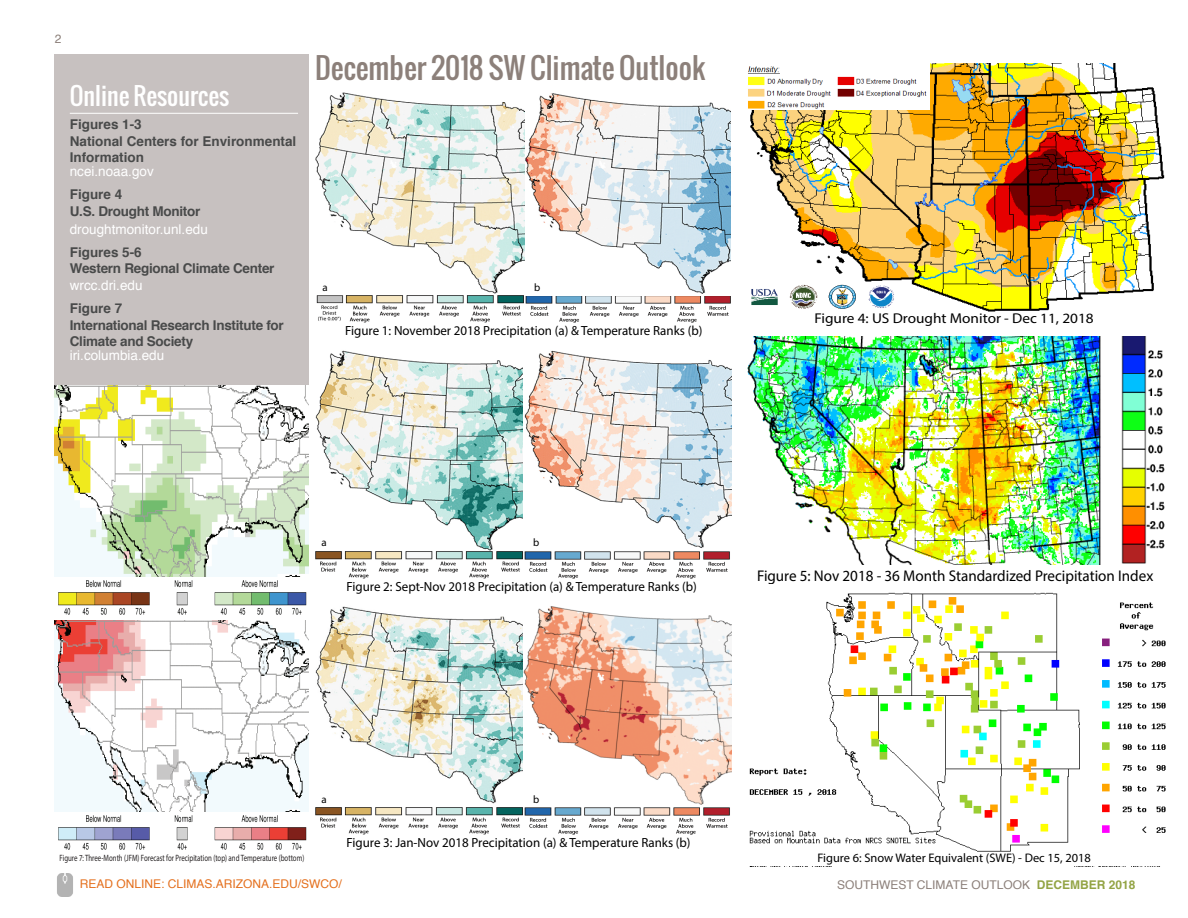
<style>
.page{position:relative;width:1188px;height:918px;background:#fff}
.page>*{position:absolute;margin:0;border:0;box-sizing:border-box;transform-origin:0 0}
.headline{font:28.5px "Oswald";color:#8c807a}
.headline_white___ru{font:24px "Oswald";color:#fff}
.t1{font:15.6px "Myriad Pro";color:#000100}
.t2{font:14.25px "Myriad Pro";color:#000;scale:1.07 1}
.subhead{font:700 13.5px/16.5px "Helvetica";letter-spacing:-.02em;color:#494a4a}
.subhead-2{font:700 13.5px/16.5px "Helvetica";color:#494a4a}
.body{font:13.5px "Helvetica";color:#fff}
.subhead-3{font:13.5px "Helvetica";color:#fff}
.t3{font:13.35px "Myriad Pro";color:#000100}
.t4{font:12.45px "Myriad Pro";color:#000}
.t5{font:12px "Helvetica";color:#8c807a}
.t6{font:12px "Helvetica";color:#e4701e}
.t7{font:10.8px "Myriad Pro";color:#000}
.t8{font:9.15px "Myriad Pro";color:#231f20;scale:.75 1}
.s1{font-weight:700;color:#93a445}
</style>
<div class="page">
<img style="left:57px;top:874px;width:16px;height:22px">
<div style="left:54px;top:54px;width:255px;height:810px;background:#c7c1c0"></div>
<hr style="left:70px;top:113px;width:228px;height:1px;background:#fff">
<img style="left:316px;top:295px;width:415px;height:27px">
<img style="left:316px;top:296px;width:28px;height:25px">
<img style="left:525px;top:93px;width:206px;height:203px">
<img style="left:315px;top:92px;width:210px;height:202px">
<div style="left:54px;top:386px;width:255px;height:478px;background:#fff"></div>
<img style="left:55px;top:620px;width:254px;height:192px">
<img style="left:55px;top:386px;width:254px;height:191px">
<img style="left:58px;top:580px;width:249px;height:34px">
<img style="left:58px;top:815px;width:249px;height:35px">
<img style="left:750px;top:63px;width:415px;height:249px">
<img style="left:748px;top:63px;width:182px;height:47px">
<img style="left:750px;top:283px;width:146px;height:28px">
<img style="left:315px;top:350px;width:417px;height:228px">
<img style="left:747px;top:337px;width:418px;height:228px">
<img style="left:749px;top:592px;width:417px;height:260px">
<img style="left:315px;top:606px;width:417px;height:229px">
<p class="t5" style="left:55px;top:30px;width:8px">2</p>
<p class="headline_white___ru" style="left:70px;top:78px;width:161px">Online Resources</p>
<p class="subhead-2" style="left:70px;top:117px;width:74px">Figures 1-3</p>
<p class="subhead-2" style="left:70px;top:133px;width:228px">National Centers for Environmental<br>Information</p>
<p class="body" style="left:70px;top:161px;width:86px">ncei.noaa.gov</p>
<p class="subhead" style="left:70px;top:186px;width:54px">Figure 4</p>
<p class="subhead" style="left:70px;top:203px;width:132px">U.S. Drought Monitor</p>
<p class="body" style="left:70px;top:219px;width:140px">droughtmonitor.unl.edu</p>
<p class="subhead-2" style="left:70px;top:244px;width:74px">Figures 5-6</p>
<p class="subhead" style="left:70px;top:261px;width:206px">Western Regional Climate Center</p>
<p class="body" style="left:70px;top:275px;width:74px">wrcc.dri.edu</p>
<p class="subhead" style="left:70px;top:300px;width:54px">Figure 7</p>
<p class="subhead" style="left:70px;top:317px;width:216px">International Research Institute for<br>Climate and Society</p>
<p class="subhead-3" style="left:70px;top:345px;width:96px">iri.columbia.edu</p>
<p class="headline" style="left:315px;top:46px;width:392px">December 2018 SW Climate Outlook</p>
<p class="t7" style="left:322px;top:280px;width:7px">a</p>
<p class="t7" style="left:534px;top:280px;width:8px">b</p>
<p class="t3" style="left:345px;top:322px;width:359px">Figure 1: November 2018 Precipitation (a) &amp; Temperature Ranks (b)</p>
<p class="t2" style="left:814px;top:310px;width:263px">Figure 4: US Drought Monitor - Dec 11, 2018</p>
<p class="t7" style="left:321px;top:536px;width:7px">a</p>
<p class="t7" style="left:533px;top:536px;width:8px">b</p>
<p class="t3" style="left:347px;top:578px;width:352px">Figure 2: Sept-Nov 2018 Precipitation (a) &amp; Temperature Ranks (b)</p>
<p class="t1" style="left:757px;top:566px;width:398px">Figure 5: Nov 2018 - 36 Month Standardized Precipitation Index</p>
<p class="t7" style="left:321px;top:793px;width:7px">a</p>
<p class="t7" style="left:533px;top:793px;width:8px">b</p>
<p class="t8" style="left:60px;top:852px;width:328px">Figure 7: Three-Month (JFM) Forecast for Precipitation (top) and Temperature (bottom)</p>
<p class="t3" style="left:347px;top:835px;width:346px">Figure 3: Jan-Nov 2018 Precipitation (a) &amp; Temperature Ranks (b)</p>
<p class="t6" style="left:80px;top:875px;width:264px">READ ONLINE: CLIMAS.ARIZONA.EDU/SWCO/</p>
<p class="t4" style="left:818px;top:850px;width:275px">Figure 6: Snow Water Equivalent (SWE) - Dec 15, 2018</p>
<p class="t5" style="left:837px;top:875px;width:300px">SOUTHWEST CLIMATE OUTLOOK <span class="s1">DECEMBER 2018</span></p>
</div>
